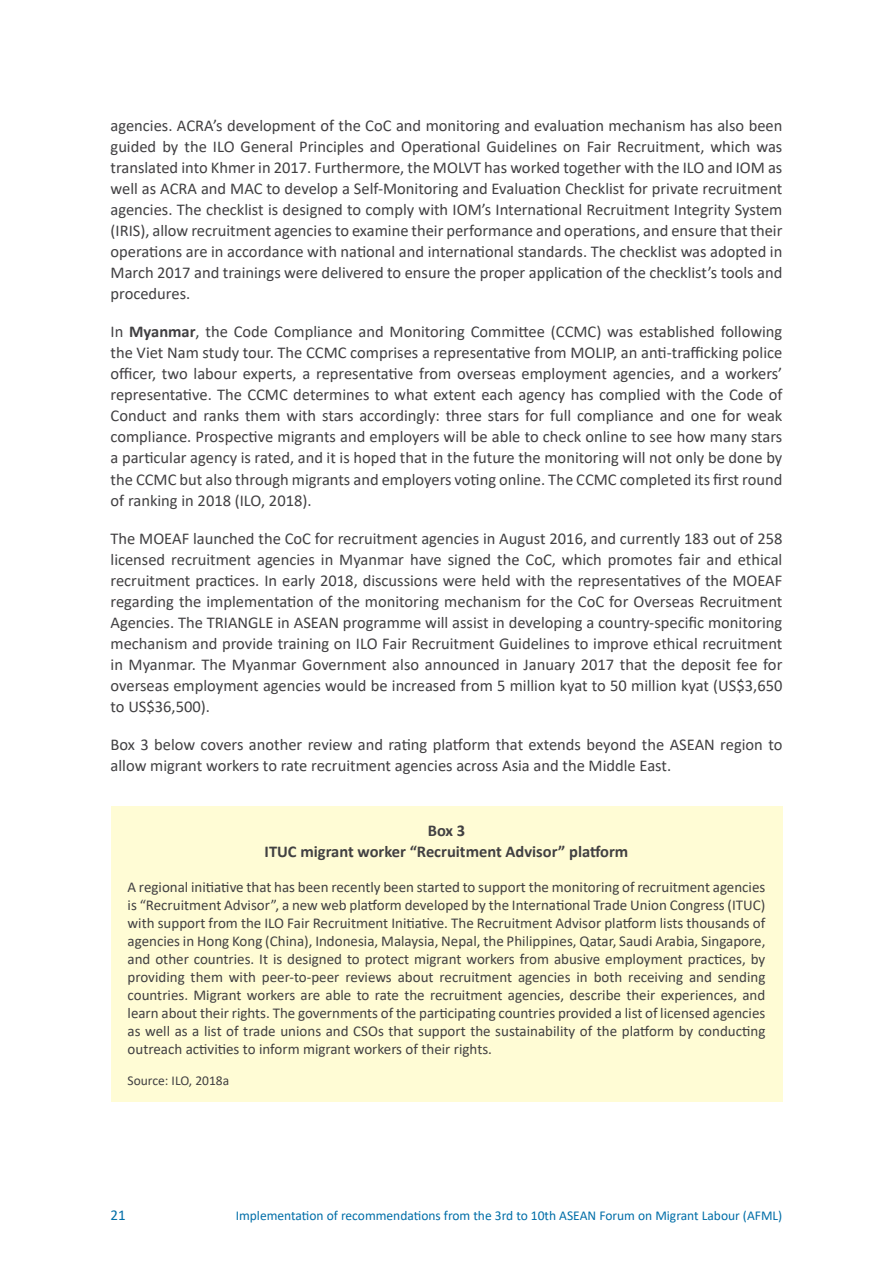
<style>
.page{position:relative;width:893px;height:1263px;background:#fff}
.page>*{position:absolute;margin:0;border:0;box-sizing:border-box;transform-origin:0 0}
.TEXT_10{font:16.5px/21px "Calibri";color:#414042;text-align:justify}
.TOC_BOX{font:700 16.5px/21px "Calibri";color:#414042;text-align:center}
.BOX_TEXT{font:15px/18px "Calibri";color:#414042;text-align:justify}
.t1{font:15px "Calibri";color:#006ea8}
.t2{font:13.5px "Calibri";color:#006ea8}
.source{font:13.5px "Calibri";color:#414042}
.s1{font-weight:700}
</style>
<div class="page">
<div style="left:111px;top:806px;width:671px;height:295px;background:#fffcd5"></div>
<p class="TEXT_10" style="left:111px;top:115px;width:673px">agencies. ACRA’s development of the CoC and monitoring and evaluation mechanism has also been guided by the ILO General Principles and Operational Guidelines on Fair Recruitment, which was translated into Khmer in 2017. Furthermore, the MOLVT has worked together with the ILO and IOM as well as ACRA and MAC to develop a Self-Monitoring and Evaluation Checklist for private recruitment agencies. The checklist is designed to comply with IOM’s International Recruitment Integrity System (IRIS), allow recruitment agencies to examine their performance and operations, and ensure that their operations are in accordance with national and international standards. The checklist was adopted in March 2017 and trainings were delivered to ensure the proper application of the checklist’s tools and procedures.</p>
<p class="TEXT_10" style="left:111px;top:321px;width:673px">In <span class="s1">Myanmar</span>, the Code Compliance and Monitoring Committee (CCMC) was established following the Viet Nam study tour. The CCMC comprises a representative from MOLIP, an anti-trafficking police officer, two labour experts, a representative from overseas employment agencies, and a workers’ representative. The CCMC determines to what extent each agency has complied with the Code of Conduct and ranks them with stars accordingly: three stars for full compliance and one for weak compliance. Prospective migrants and employers will be able to check online to see how many stars a particular agency is rated, and it is hoped that in the future the monitoring will not only be done by the CCMC but also through migrants and employers voting online. The CCMC completed its first round of ranking in 2018 (ILO, 2018).</p>
<p class="TEXT_10" style="left:111px;top:527px;width:673px">The MOEAF launched the CoC for recruitment agencies in August 2016, and currently 183 out of 258 licensed recruitment agencies in Myanmar have signed the CoC, which promotes fair and ethical recruitment practices. In early 2018, discussions were held with the representatives of the MOEAF regarding the implementation of the monitoring mechanism for the CoC for Overseas Recruitment Agencies. The TRIANGLE in ASEAN programme will assist in developing a country-specific monitoring mechanism and provide training on ILO Fair Recruitment Guidelines to improve ethical recruitment in Myanmar. The Myanmar Government also announced in January 2017 that the deposit fee for overseas employment agencies would be increased from 5 million kyat to 50 million kyat (US$3,650 to US$36,500).</p>
<p class="TEXT_10" style="left:111px;top:733px;width:673px">Box 3 below covers another review and rating platform that extends beyond the ASEAN region to allow migrant workers to rate recruitment agencies across Asia and the Middle East.</p>
<p class="TOC_BOX" style="left:265px;top:820px;width:365px">Box 3<br>ITUC migrant worker “Recruitment Advisor” platform</p>
<p class="BOX_TEXT" style="left:128px;top:877px;width:639px">A regional initiative that has been recently been started to support the monitoring of recruitment agencies is “Recruitment Advisor”, a new web platform developed by the International Trade Union Congress (ITUC) with support from the ILO Fair Recruitment Initiative. The Recruitment Advisor platform lists thousands of agencies in Hong Kong (China), Indonesia, Malaysia, Nepal, the Philippines, Qatar, Saudi Arabia, Singapore, and other countries. It is designed to protect migrant workers from abusive employment practices, by providing them with peer-to-peer reviews about recruitment agencies in both receiving and sending countries. Migrant workers are able to rate the recruitment agencies, describe their experiences, and learn about their rights. The governments of the participating countries provided a list of licensed agencies as well as a list of trade unions and CSOs that support the sustainability of the platform by conducting outreach activities to inform migrant workers of their rights.</p>
<p class="source" style="left:128px;top:1071px;width:103px">Source: ILO, 2018a</p>
<p class="t1" style="left:111px;top:1205px;width:17px">21</p>
<p class="t2" style="left:236px;top:1206px;width:548px">Implementation of recommendations from the 3rd to 10th ASEAN Forum on Migrant Labour (AFML)</p>
</div>
